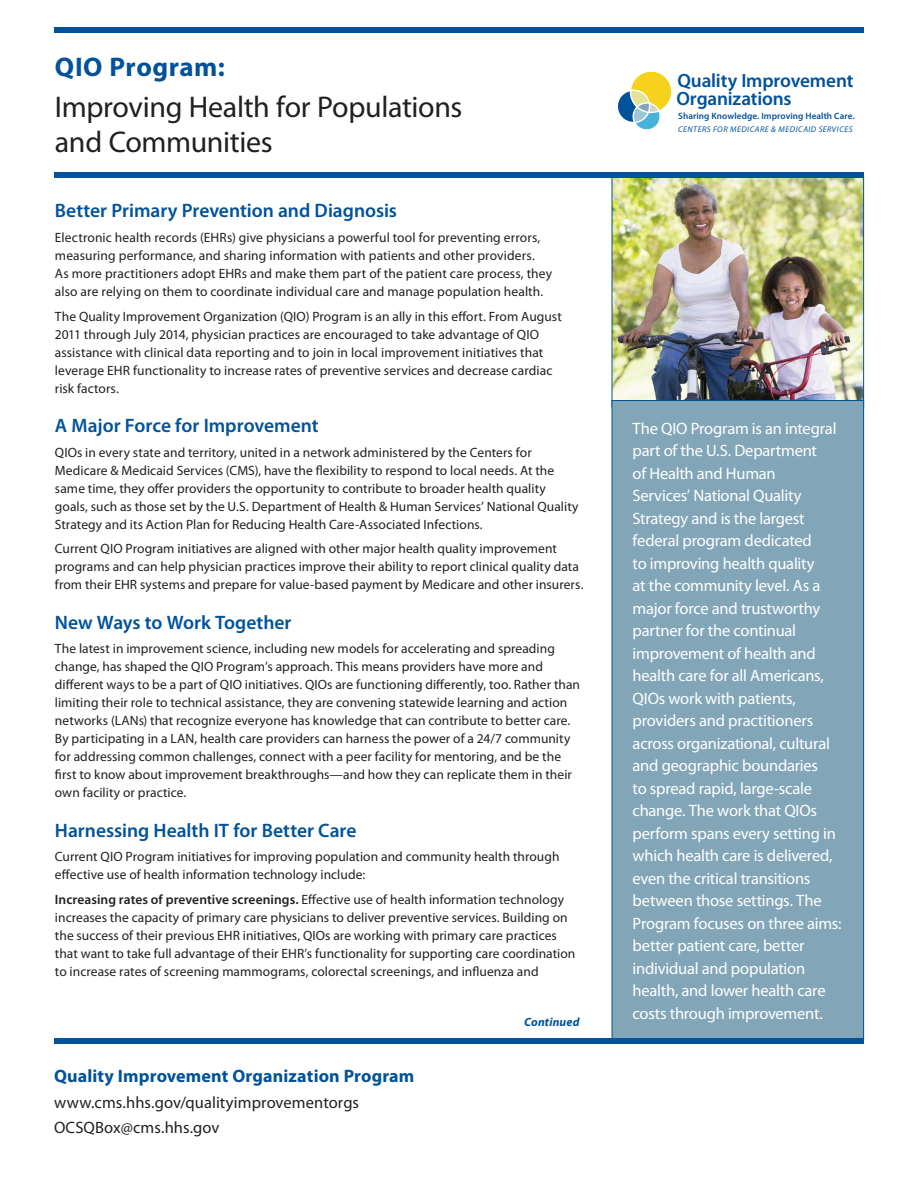
<style>
.page{position:relative;width:918px;height:1188px;background:#fff}
.page>*{position:absolute;margin:0;border:0;box-sizing:border-box;transform-origin:0 0}
.t1{font:30px/34.5px "Myriad Pro";letter-spacing:-.01em;color:#231f20}
.t2{font:700 27px "Myriad Pro";letter-spacing:.02em;color:#01529a}
.t3{font:600 19.5px "Myriad Pro";color:#01529a}
.t4{font:600 19.2px/18.3px "Myriad Pro";letter-spacing:-.01em;color:#01529a}
.t5{font:700 18px "Myriad Pro";letter-spacing:.005em;color:#01529a}
.Side_Bar_Copy{font:16.5px/22.5px "Myriad Pro";letter-spacing:-.015em;color:#fff}
.t6{font:16.5px/25.5px "Myriad Pro";letter-spacing:.005em;color:#231f20}
.Body_Copy{font:13.5px/18px "Myriad Pro";letter-spacing:.005em;color:#231f20}
.t7{font:italic 700 12px "Myriad Pro";letter-spacing:.015em;color:#01529a}
.t8{font:600 9.15px "Myriad Pro";letter-spacing:.01em;color:#01529a}
.t9{font:italic 8.25px "Myriad Pro";letter-spacing:.06em;color:#01529a}
.s1{font-weight:600}
</style>
<div class="page">
<img style="left:614px;top:178px;width:248px;height:222px">
<div style="left:54px;top:172px;width:810px;height:5px;background:#01529a"></div>
<div style="left:54px;top:27px;width:810px;height:6px;background:#01529a"></div>
<div style="left:612px;top:400px;width:252px;height:639px;background:#82a6b8"></div>
<div style="left:54px;top:1038px;width:810px;height:6px;background:#01529a"></div>
<svg style="left:618px;top:71px;width:54px;height:59px"></svg>
<p class="t2" style="left:55px;top:49px;width:171px">QIO Program:</p>
<p class="t1" style="left:55px;top:89px;width:409px">Improving Health for Populations and Communities</p>
<p class="t3" style="left:55px;top:198px;width:344px">Better Primary Prevention and Diagnosis</p>
<p class="Body_Copy" style="left:55px;top:228px;width:499px">Electronic health records (EHRs) give physicians a powerful tool for preventing errors, measuring performance, and sharing information with patients and other providers.<br>As more practitioners adopt EHRs and make them part of the patient care process, they also are relying on them to coordinate individual care and manage population health.</p>
<p class="Body_Copy" style="left:55px;top:307px;width:508px">The Quality Improvement Organization (QIO) Program is an ally in this effort. From August 2011 through July 2014, physician practices are encouraged to take advantage of QIO assistance with clinical data reporting and to join in local improvement initiatives that leverage EHR functionality to increase rates of preventive services and decrease cardiac risk factors.</p>
<p class="t3" style="left:55px;top:413px;width:265px">A Major Force for Improvement</p>
<p class="Body_Copy" style="left:55px;top:443px;width:525px">QIOs in every state and territory, united in a network administered by the Centers for Medicare &amp; Medicaid Services (CMS), have the flexibility to respond to local needs. At the same time, they offer providers the opportunity to contribute to broader health quality goals, such as those set by the U.S. Department of Health &amp; Human Services’ National Quality Strategy and its Action Plan for Reducing Health Care-Associated Infections.</p>
<p class="Body_Copy" style="left:55px;top:540px;width:530px">Current QIO Program initiatives are aligned with other major health quality improvement programs and can help physician practices improve their ability to report clinical quality data from their EHR systems and prepare for value-based payment by Medicare and other insurers.</p>
<p class="t3" style="left:55px;top:610px;width:238px">New Ways to Work Together</p>
<p class="Body_Copy" style="left:55px;top:640px;width:527px">The latest in improvement science, including new models for accelerating and spreading change, has shaped the QIO Program’s approach. This means providers have more and different ways to be a part of QIO initiatives. QIOs are functioning differently, too. Rather than limiting their role to technical assistance, they are convening statewide learning and action networks (LANs) that recognize everyone has knowledge that can contribute to better care.<br>By participating in a LAN, health care providers can harness the power of a 24/7 community for addressing common challenges, connect with a peer facility for mentoring, and be the first to know about improvement breakthroughs—and how they can replicate them in their own facility or practice.</p>
<p class="t3" style="left:55px;top:818px;width:303px">Harnessing Health IT for Better Care</p>
<p class="Body_Copy" style="left:55px;top:848px;width:506px">Current QIO Program initiatives for improving population and community health through effective use of health information technology include:</p>
<p class="Body_Copy" style="left:55px;top:890px;width:522px"><span class="s1">Increasing rates of preventive screenings.</span> Effective use of health information technology increases the capacity of primary care physicians to deliver preventive services. Building on the success of their previous EHR initiatives, QIOs are working with primary care practices that want to take full advantage of their EHR’s functionality for supporting care coordination to increase rates of screening mammograms, colorectal screenings, and influenza and</p>
<h3 class="t5" style="left:54px;top:1064px;width:362px">Quality Improvement Organization Program</h3>
<p class="t6" style="left:54px;top:1089px;width:307px">www.cms.hhs.gov/qualityimprovementorgs<br>OCSQBox@cms.hhs.gov</p>
<p class="t7" style="left:524px;top:1014px;width:57px">Continued</p>
<h3 class="t4" style="left:676px;top:71px;width:179px">Quality Improvement<br>Organizations</h3>
<p class="t8" style="left:678px;top:110px;width:178px">Sharing Knowledge. Improving Health Care.</p>
<p class="t9" style="left:678px;top:124px;width:176px">CENTERS FOR MEDICARE &amp; MEDICAID SERVICES</p>
<p class="Side_Bar_Copy" style="left:633px;top:416px;width:210px">The QIO Program is an integral part of the U.S. Department<br>of Health and Human<br>Services’ National Quality<br>Strategy and is the largest federal program dedicated<br>to improving health quality<br>at the community level. As a major force and trustworthy partner for the continual improvement of health and health care for all Americans,<br>QIOs work with patients, providers and practitioners across organizational, cultural and geographic boundaries<br>to spread rapid, large-scale change. The work that QIOs perform spans every setting in which health care is delivered, even the critical transitions between those settings. The<br>Program focuses on three aims: better patient care, better individual and population health, and lower health care costs through improvement.</p>
</div>
